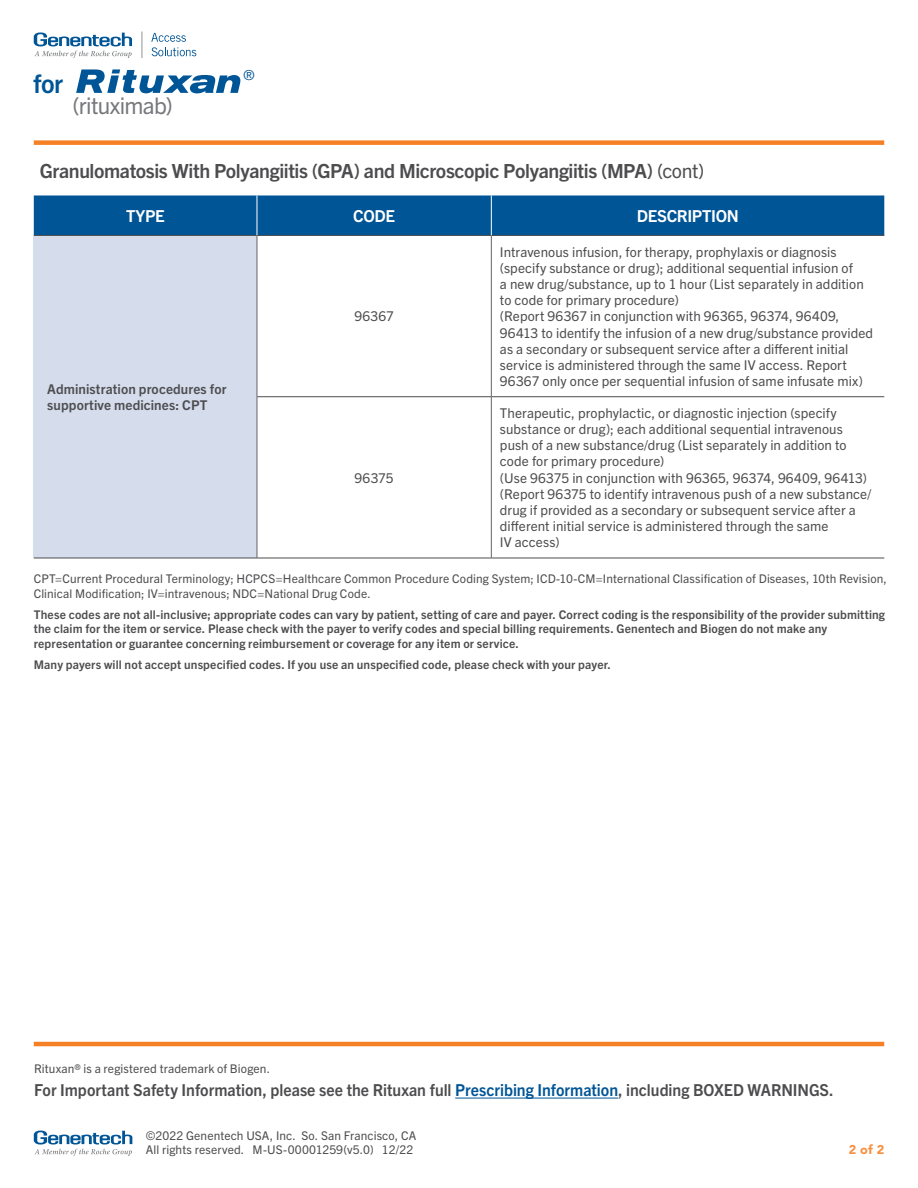
<style>
.page{position:relative;width:918px;height:1188px;background:#fff}
.page>*{position:absolute;margin:0;border:0;box-sizing:border-box;transform-origin:0 0}
.t1{font:700 25.5px "Trade Gothic Next LT Pro";color:#005596}
.t2{font:22.8px "Trade Gothic Next LT Pro";letter-spacing:-.03em;color:#77787b}
.t3{font:700 19.5px "Trade Gothic Next LT Pro";letter-spacing:-.02em;color:#4d4d4f}
.t4{font:700 16.5px "Trade Gothic Next LT Pro";color:#4d4d4f;scale:.96 1}
.t5{font:700 16.5px "Trade Gothic Next LT Pro";letter-spacing:-.02em;color:#fff}
.t6{font:13.95px "Avenir LT Std";color:#005596}
.t7{font:13.5px/16.2px "Trade Gothic Next LT Pro";letter-spacing:.005em;color:#4d4d4f}
.t8{font:700 13.5px/16.2px "Trade Gothic Next LT Pro";letter-spacing:.01em;color:#4d4d4f}
.t9{font:900 12.75px "Avenir LT Std";color:#f79143}
.t10{font:700 12px/14.4px "Trade Gothic Next LT Pro";letter-spacing:.015em;color:#4d4d4f}
.t11{font:12px/14.4px "Trade Gothic Next LT Pro";letter-spacing:.01em;color:#4d4d4f}
.s1{font-weight:400}
.s2{color:#005596}
</style>
<div class="page">
<svg style="left:34px;top:32px;width:98px;height:26px"></svg>
<svg style="left:141px;top:31px;width:1px;height:27px"></svg>
<svg style="left:151px;top:33px;width:45px;height:23px"></svg>
<div style="left:34px;top:140px;width:850px;height:5px;background:#f58025"></div>
<svg style="left:76px;top:69px;width:164px;height:24px"></svg>
<div style="left:34px;top:195px;width:850px;height:40px;background:#005596"></div>
<div style="left:34px;top:235px;width:223px;height:323px;background:#d5dcec"></div>
<hr style="left:34px;top:235px;width:223px;height:1px;background:#4d4d4f">
<hr style="left:257px;top:235px;width:234px;height:1px;background:#4d4d4f">
<hr style="left:491px;top:235px;width:393px;height:1px;background:#4d4d4f">
<hr style="left:257px;top:396px;width:234px;height:1px;background:#4d4d4f">
<hr style="left:492px;top:396px;width:392px;height:1px;background:#4d4d4f">
<hr style="left:34px;top:558px;width:223px;height:1px;background:#4d4d4f">
<hr style="left:257px;top:558px;width:234px;height:1px;background:#4d4d4f">
<hr style="left:491px;top:558px;width:393px;height:1px;background:#4d4d4f">
<hr style="left:257px;top:236px;width:1px;height:161px;background:#636466">
<hr style="left:257px;top:397px;width:1px;height:161px;background:#636466">
<hr style="left:491px;top:236px;width:1px;height:161px;background:#636466">
<hr style="left:491px;top:397px;width:1px;height:161px;background:#636466">
<hr style="left:257px;top:195px;width:1px;height:40px;background:#fff">
<hr style="left:491px;top:195px;width:1px;height:40px;background:#fff">
<svg style="left:34px;top:1131px;width:98px;height:25px"></svg>
<hr style="left:34px;top:1042px;width:850px;height:4px;background:#f58025">
<hr style="left:455px;top:1098px;width:163px;height:1px;background:#005596">
<h1 class="t1" style="left:33px;top:66px;width:31px">for</h1>
<p class="t6" style="left:244px;top:68px;width:13px">®</p>
<h2 class="t2" style="left:73px;top:90px;width:102px">(rituximab)</h2>
<h3 class="t3" style="left:40px;top:157px;width:666px">Granulomatosis With Polyangiitis (GPA) and Microscopic Polyangiitis (MPA) <span class="s1">(cont)</span></h3>
<p class="t5" style="left:126px;top:204px;width:40px">TYPE</p>
<p class="t5" style="left:353px;top:204px;width:43px">CODE</p>
<p class="t5" style="left:637px;top:204px;width:103px">DESCRIPTION</p>
<p class="t8" style="left:47px;top:380px;width:181px">Administration procedures for supportive medicines: CPT</p>
<p class="t7" style="left:354px;top:307px;width:41px">96367</p>
<p class="t7" style="left:355px;top:469px;width:41px">96375</p>
<p class="t7" style="left:500px;top:243px;width:375px">Intravenous infusion, for therapy, prophylaxis or diagnosis (specify substance or drug); additional sequential infusion of<br>a new drug/substance, up to 1 hour (List separately in addition to code for primary procedure)<br>(Report 96367 in conjunction with 96365, 96374, 96409, 96413 to identify the infusion of a new drug/substance provided as a secondary or subsequent service after a different initial service is administered through the same IV access. Report 96367 only once per sequential infusion of same infusate mix)</p>
<p class="t7" style="left:500px;top:404px;width:373px">Therapeutic, prophylactic, or diagnostic injection (specify substance or drug); each additional sequential intravenous push of a new substance/drug (List separately in addition to code for primary procedure)<br>(Use 96375 in conjunction with 96365, 96374, 96409, 96413) (Report 96375 to identify intravenous push of a new substance/ drug if provided as a secondary or subsequent service after a different initial service is administered through the same<br>IV access)</p>
<p class="t11" style="left:34px;top:571px;width:855px">CPT=Current Procedural Terminology; HCPCS=Healthcare Common Procedure Coding System; ICD-10-CM=International Classification of Diseases, 10th Revision,<br>Clinical Modification; IV=intravenous; NDC=National Drug Code.</p>
<p class="t10" style="left:34px;top:607px;width:853px">These codes are not all-inclusive; appropriate codes can vary by patient, setting of care and payer. Correct coding is the responsibility of the provider submitting the claim for the item or service. Please check with the payer to verify codes and special billing requirements. Genentech and Biogen do not make any representation or guarantee concerning reimbursement or coverage for any item or service.</p>
<p class="t10" style="left:34px;top:657px;width:579px">Many payers will not accept unspecified codes. If you use an unspecified code, please check with your payer.</p>
<p class="t11" style="left:34px;top:1061px;width:238px">Rituxan® is a registered trademark of Biogen.</p>
<p class="t4" style="left:34px;top:1079px;width:834px">For Important Safety Information, please see the Rituxan full <span class="s2">Prescribing Information</span>, including BOXED WARNINGS.</p>
<p class="t11" style="left:146px;top:1128px;width:272px">©2022 Genentech USA, Inc. So. San Francisco, CA<br>All rights reserved. M-US-00001259(v5.0) 12/22</p>
<p class="t9" style="left:849px;top:1142px;width:37px">2 of 2</p>
</div>
